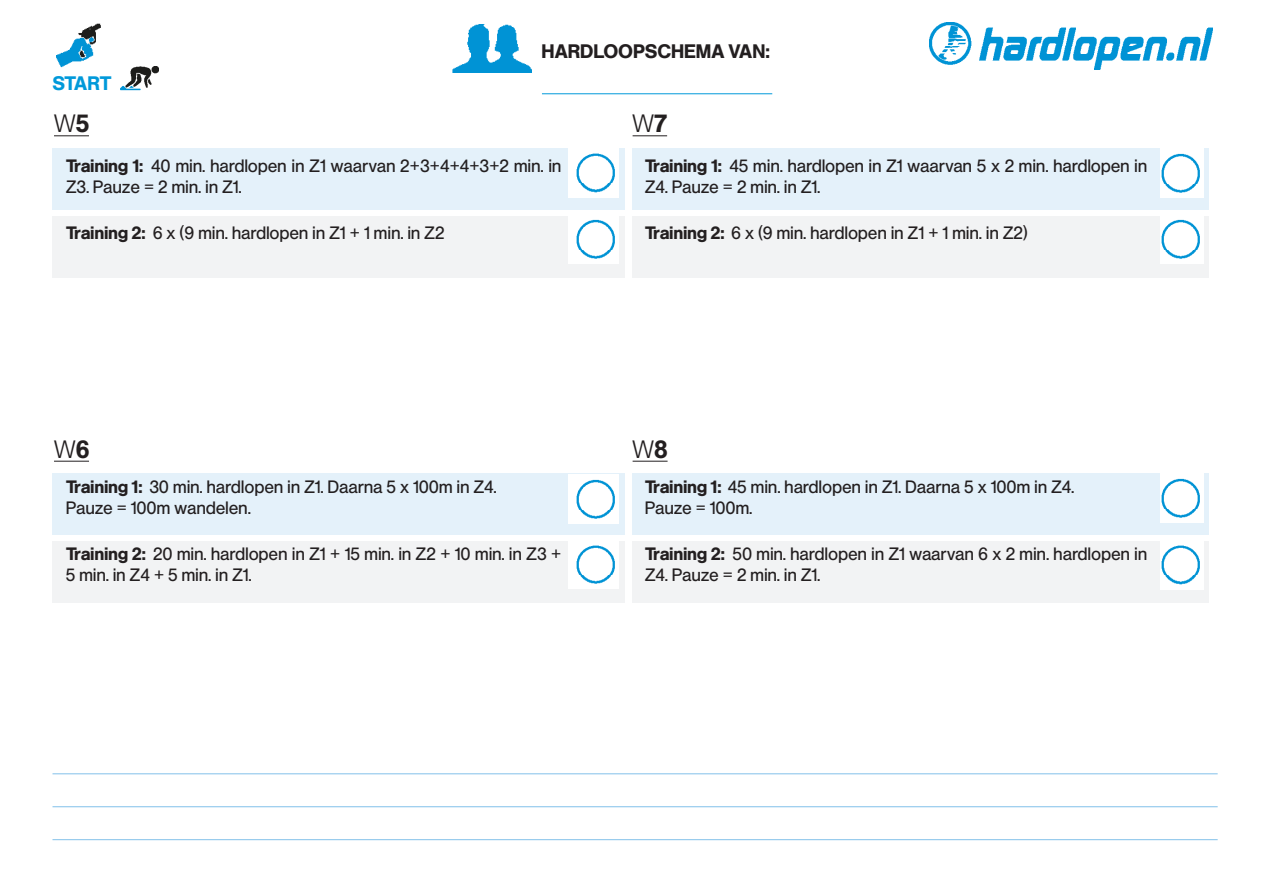
<style>
.page{position:relative;width:1263px;height:893px;background:#fff}
.page>*{position:absolute;margin:0;border:0;box-sizing:border-box;transform-origin:0 0}
.t1{font:300 23.1px "Europa Gro Nr 1 SHOP";color:#231f20}
.t2{font:500 18px "Europa Gro Nr 1 SHOP";letter-spacing:.025em;color:#231f20}
.t3{font:500 18px "Europa Gro Nr 1 SHOP";letter-spacing:.005em;color:#0099da}
.t4{font:16.5px/21px "Europa Gro Nr 1 SHOP Boo";letter-spacing:.025em;color:#231f20}
.s1{font-weight:500}
.s2{font-family:"Europa Gro Nr 1 SHOP";font-weight:500}
</style>
<div class="page">
<img style="left:930px;top:22px;width:283px;height:47px">
<img style="left:56px;top:24px;width:45px;height:44px">
<img style="left:452px;top:24px;width:79px;height:49px">
<hr style="left:542px;top:94px;width:230px;height:1px;background:#0099da">
<img style="left:121px;top:67px;width:38px;height:24px">
<hr style="left:52px;top:773px;width:1166px;height:1px;background:#82c1ea">
<hr style="left:52px;top:806px;width:1166px;height:1px;background:#82c1ea">
<hr style="left:52px;top:839px;width:1166px;height:1px;background:#82c1ea">
<div style="left:52px;top:148px;width:1157px;height:62px;background:#e4f1fa"></div>
<div style="left:52px;top:474px;width:1157px;height:61px;background:#e4f1fa"></div>
<div style="left:52px;top:216px;width:1157px;height:62px;background:#f2f3f4"></div>
<div style="left:52px;top:542px;width:1157px;height:61px;background:#f2f3f4"></div>
<hr style="left:54px;top:135px;width:35px;height:1px;background:#231f20">
<hr style="left:54px;top:461px;width:35px;height:1px;background:#231f20">
<hr style="left:633px;top:135px;width:34px;height:1px;background:#231f20">
<hr style="left:633px;top:461px;width:34px;height:1px;background:#231f20">
<img style="left:1161px;top:148px;width:42px;height:49px">
<img style="left:1161px;top:474px;width:42px;height:49px">
<img style="left:1161px;top:216px;width:42px;height:48px">
<img style="left:1161px;top:542px;width:42px;height:47px">
<img style="left:568px;top:216px;width:50px;height:48px">
<img style="left:568px;top:542px;width:50px;height:47px">
<img style="left:568px;top:474px;width:50px;height:49px">
<div style="left:625px;top:115px;width:6px;height:642px;background:#fff"></div>
<img style="left:568px;top:148px;width:50px;height:49px">
<p class="t3" style="left:53px;top:73px;width:61px">START</p>
<p class="t1" style="left:54px;top:110px;width:36px">W<span class="s1">5</span></p>
<p class="t2" style="left:542px;top:40px;width:229px">HARDLOOPSCHEMA VAN:</p>
<p class="t1" style="left:633px;top:110px;width:36px">W<span class="s1">7</span></p>
<p class="t4" style="left:66px;top:156px;width:497px"><span class="s2">Training 1:</span> 40 min. hardlopen in Z1 waarvan 2+3+4+4+3+2 min. in<br>Z3. Pauze = 2 min. in Z1.</p>
<p class="t4" style="left:66px;top:222px;width:380px"><span class="s2">Training 2:</span> 6 x (9 min. hardlopen in Z1 + 1 min. in Z2</p>
<p class="t4" style="left:645px;top:156px;width:504px"><span class="s2">Training 1:</span> 45 min. hardlopen in Z1 waarvan 5 x 2 min. hardlopen in<br>Z4. Pauze = 2 min. in Z1.</p>
<p class="t4" style="left:645px;top:222px;width:384px"><span class="s2">Training 2:</span> 6 x (9 min. hardlopen in Z1 + 1 min. in Z2)</p>
<p class="t1" style="left:54px;top:435px;width:37px">W<span class="s1">6</span></p>
<p class="t4" style="left:66px;top:477px;width:432px"><span class="s2">Training 1:</span> 30 min. hardlopen in Z1. Daarna 5 x 100m in Z4.<br>Pauze = 100m wandelen.</p>
<p class="t4" style="left:66px;top:543px;width:497px"><span class="s2">Training 2:</span> 20 min. hardlopen in Z1 + 15 min. in Z2 + 10 min. in Z3 +<br>5 min. in Z4 + 5 min. in Z1.</p>
<p class="t1" style="left:633px;top:435px;width:36px">W<span class="s1">8</span></p>
<p class="t4" style="left:645px;top:477px;width:431px"><span class="s2">Training 1:</span> 45 min. hardlopen in Z1. Daarna 5 x 100m in Z4.</p>
<p class="t4" style="left:645px;top:498px;width:109px">Pauze = 100m.</p>
<p class="t4" style="left:645px;top:543px;width:503px"><span class="s2">Training 2:</span> 50 min. hardlopen in Z1 waarvan 6 x 2 min. hardlopen in<br>Z4. Pauze = 2 min. in Z1.</p>
</div>
